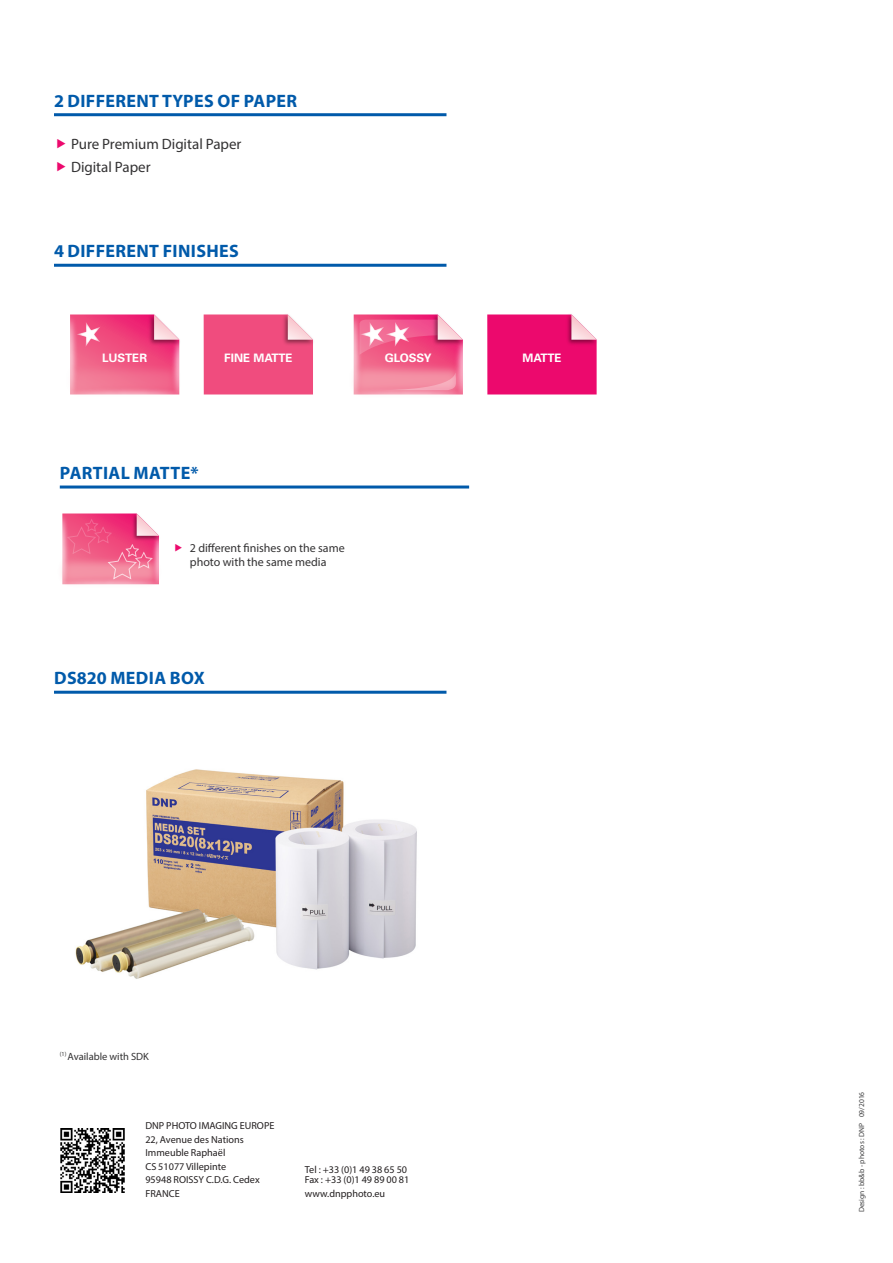
<style>
.page{position:relative;width:893px;height:1263px;background:#fff}
.page>*{position:absolute;margin:0;border:0;box-sizing:border-box;transform-origin:0 0}
.titre_3{font:700 18px "Myriad Pro";letter-spacing:.02em;color:#015aaa}
.t1{font:15px "Myriad Pro";color:#333233}
.t2{font:12px/13.5px "Myriad Pro";color:#333233}
.t3{font:700 11.7px "Univers";color:#fff}
.légende{font:10.5px "Myriad Pro";color:#333233}
.titre_4{font:10.2px "Myriad Pro";color:#231f20}
.texte_courant{font:7.5px "Myriad Pro";color:#3e3e3f}
</style>
<div class="page">
<img style="left:60px;top:1128px;width:65px;height:64px">
<hr style="left:54px;top:264px;width:392px;height:3px;background:#015aaa">
<img style="left:69px;top:379px;width:18px;height:16px">
<img style="left:163px;top:347px;width:17px;height:48px">
<svg style="left:204px;top:314px;width:109px;height:80px;background:#ef5886"></svg>
<svg style="left:70px;top:314px;width:109px;height:80px;background:#f06791"></svg>
<img style="left:351px;top:314px;width:19px;height:82px">
<img style="left:446px;top:394px;width:17px;height:2px">
<svg style="left:487px;top:314px;width:110px;height:80px;background:#ec1c77"></svg>
<svg style="left:354px;top:314px;width:109px;height:80px;background:#f1789c"></svg>
<hr style="left:54px;top:113px;width:392px;height:3px;background:#015aaa">
<img style="left:75px;top:769px;width:342px;height:210px">
<hr style="left:54px;top:691px;width:392px;height:3px;background:#015aaa">
<hr style="left:60px;top:485px;width:409px;height:3px;background:#015aaa">
<img style="left:59px;top:571px;width:18px;height:15px">
<img style="left:144px;top:584px;width:15px;height:2px">
<svg style="left:62px;top:513px;width:97px;height:71px;background:#f17096"></svg>
<p class="titre_3" style="left:54px;top:89px;width:245px">2 DIFFERENT TYPES OF PAPER</p>
<p class="t1" style="left:71px;top:135px;width:172px">Pure Premium Digital Paper</p>
<p class="t1" style="left:71px;top:157px;width:81px">Digital Paper</p>
<p class="titre_3" style="left:54px;top:240px;width:186px">4 DIFFERENT FINISHES</p>
<p class="t3" style="left:102px;top:350px;width:47px">LUSTER</p>
<p class="t3" style="left:224px;top:350px;width:70px">FINE MATTE</p>
<p class="t3" style="left:385px;top:350px;width:48px">GLOSSY</p>
<p class="t3" style="left:522px;top:350px;width:41px">MATTE</p>
<p class="titre_3" style="left:60px;top:461px;width:140px">PARTIAL MATTE*</p>
<p class="t2" style="left:190px;top:541px;width:156px">2 different finishes on the same photo with the same media</p>
<p class="titre_3" style="left:54px;top:666px;width:152px">DS820 MEDIA BOX</p>
<p class="légende" style="left:60px;top:1050px;width:91px"><sup>(1)</sup> Available with SDK</p>
<p class="titre_4" style="left:145px;top:1120px;width:131px">DNP PHOTO IMAGING EUROPE</p>
<p class="titre_4" style="left:145px;top:1133px;width:100px">22, Avenue des Nations</p>
<p class="titre_4" style="left:145px;top:1147px;width:81px">Immeuble Raphaël</p>
<p class="titre_4" style="left:145px;top:1160px;width:82px">CS 51077 Villepinte</p>
<p class="titre_4" style="left:145px;top:1174px;width:116px">95948 ROISSY C.D.G. Cedex</p>
<p class="titre_4" style="left:145px;top:1187px;width:36px">FRANCE</p>
<p class="titre_4" style="left:305px;top:1163px;width:104px">Tel : +33 (0)1 49 38 65 50</p>
<p class="titre_4" style="left:305px;top:1173px;width:106px">Fax : +33 (0)1 49 89 00 81</p>
<p class="titre_4" style="left:305px;top:1187px;width:82px">www.dnpphoto.eu</p>
<p class="texte_courant" style="left:857px;top:1212px;width:122px;rotate:-90deg">Design : bb&amp;b - photos : DNP 09/2016</p>
</div>
